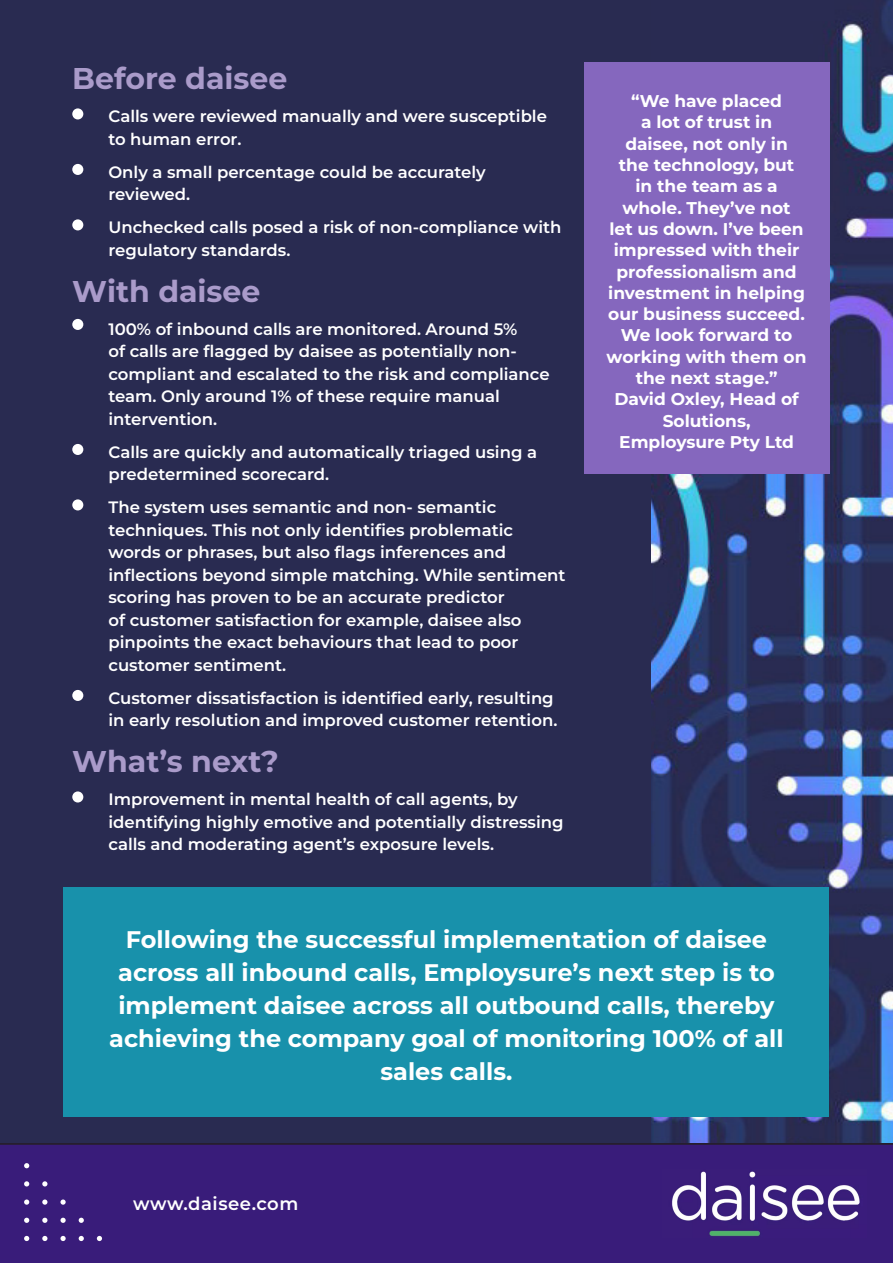
<style>
.page{position:relative;width:893px;height:1263px;background:#fff}
.page>*{position:absolute;margin:0;border:0;box-sizing:border-box;transform-origin:0 0}
.t1{font:700 30px "Montserrat";color:#aa9bca}
.t2{font:700 24px/33px "Montserrat";color:#fff;text-align:center}
.t3{font:600 18px "Montserrat";letter-spacing:.03em;color:#fff}
.t4{font:700 17.1px/21.3px "Montserrat";color:#fff;text-align:center}
.t5{font:600 16.5px/22.5px "Montserrat";color:#fff}
</style>
<div class="page">
<img style="left:651px;top:0;width:242px;height:1143px">
<div style="left:0;top:0;width:651px;height:1169px;background:#292b51"></div>
<div style="left:0;top:1143px;width:893px;height:120px;background:#391c7a"></div>
<img style="left:662px;top:1169px;width:205px;height:69px">
<svg style="left:24px;top:1163px;width:78px;height:78px"></svg>
<div style="left:584px;top:62px;width:245px;height:411px;background:#8567be"></div>
<div style="left:64px;top:887px;width:765px;height:230px;background:#1891ab"></div>
<div style="left:72px;top:108px;width:11px;height:11px;background:#fff;border-radius:50%"></div>
<div style="left:72px;top:164px;width:11px;height:11px;background:#fff;border-radius:50%"></div>
<div style="left:72px;top:219px;width:11px;height:11px;background:#fff;border-radius:50%"></div>
<div style="left:72px;top:319px;width:11px;height:11px;background:#fff;border-radius:50%"></div>
<div style="left:72px;top:444px;width:11px;height:11px;background:#fff;border-radius:50%"></div>
<div style="left:72px;top:499px;width:11px;height:11px;background:#fff;border-radius:50%"></div>
<div style="left:72px;top:690px;width:11px;height:11px;background:#fff;border-radius:50%"></div>
<div style="left:72px;top:791px;width:11px;height:11px;background:#fff;border-radius:50%"></div>
<p class="t1" style="left:72px;top:59px;width:217px">Before daisee</p>
<p class="t5" style="left:108px;top:105px;width:440px">Calls were reviewed manually and were susceptible to human error.</p>
<p class="t5" style="left:108px;top:160px;width:379px">Only a small percentage could be accurately reviewed.</p>
<p class="t5" style="left:108px;top:216px;width:454px">Unchecked calls posed a risk of non-compliance with regulatory standards.</p>
<p class="t1" style="left:72px;top:271px;width:190px">With daisee</p>
<p class="t5" style="left:108px;top:317px;width:443px">100% of inbound calls are monitored. Around 5%<br>of calls are flagged by daisee as potentially non&shy;compliant and escalated to the risk and compliance team. Only around 1% of these require manual intervention.</p>
<p class="t5" style="left:108px;top:440px;width:430px">Calls are quickly and automatically triaged using a predetermined scorecard.</p>
<p class="t5" style="left:108px;top:496px;width:459px">The system uses semantic and non- semantic techniques. This not only identifies problematic words or phrases, but also flags inferences and inflections beyond simple matching. While sentiment scoring has proven to be an accurate predictor<br>of customer satisfaction for example, daisee also pinpoints the exact behaviours that lead to poor customer sentiment.</p>
<p class="t5" style="left:108px;top:686px;width:450px">Customer dissatisfaction is identified early, resulting in early resolution and improved customer retention.</p>
<p class="t1" style="left:72px;top:742px;width:208px">What’s next?</p>
<p class="t5" style="left:108px;top:788px;width:457px">Improvement in mental health of call agents, by identifying highly emotive and potentially distressing calls and moderating agent’s exposure levels.</p>
<p class="t4" style="left:607px;top:90px;width:201px">“We have placed<br>a lot of trust in<br>daisee, not only in<br>the technology, but<br>in the team as a whole. They’ve not<br>let us down. I’ve been impressed with their professionalism and investment in helping our business succeed.<br>We look forward to working with them on the next stage.”</p>
<p class="t4" style="left:614px;top:388px;width:186px">David Oxley, Head of<br>Solutions,</p>
<p class="t4" style="left:619px;top:431px;width:176px">Employsure Pty Ltd</p>
<p class="t2" style="left:109px;top:922px;width:676px">Following the successful implementation of daisee across all inbound calls, Employsure’s next step is to implement daisee across all outbound calls, thereby achieving the company goal of monitoring 100% of all sales calls.</p>
<p class="t3" style="left:133px;top:1191px;width:167px">www.daisee.com</p>
</div>
